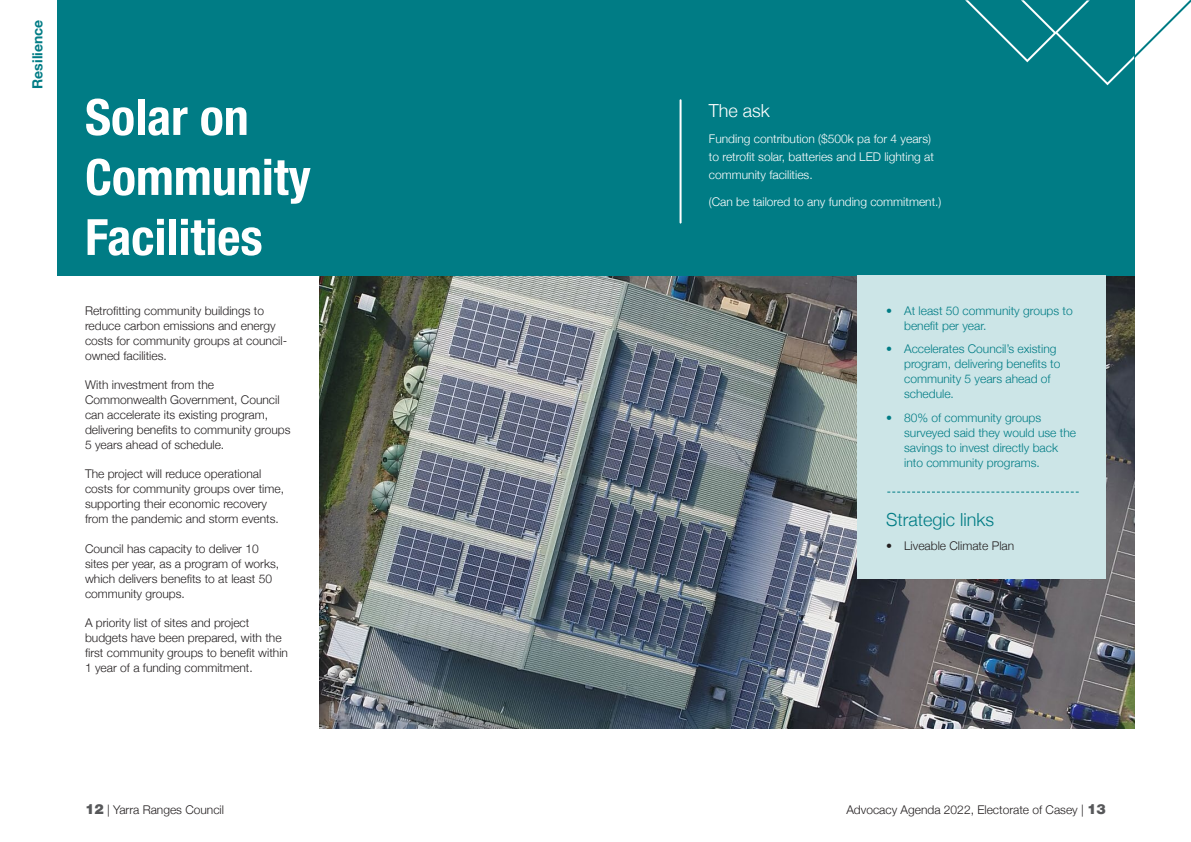
<style>
.page{position:relative;width:1191px;height:842px;background:#fff}
.page>*{position:absolute;margin:0;border:0;box-sizing:border-box;transform-origin:0 0}
.Page_title{font:700 condensed 50px/60px "Helvetica Neue LT Std";color:#fff}
.Content_heading{font:300 18px "Helvetica Neue";color:#007c85}
.Content_heading_whit{font:300 18px "Helvetica Neue";color:#fff}
.Theme_heading{font:700 14px "Helvetica Neue";color:#007c85}
.Body_copy{font:300 12px/15px "Helvetica Neue";color:#231f20}
.t1{font:300 12px/15px "Helvetica Neue";color:#007c85}
.Ask_copy_white{font:300 12px/18px "Helvetica Neue";color:#fff}
.s1{font-weight:900;font-size:14px;color:#57585a}
</style>
<div class="page">
<img style="left:319px;top:275px;width:815px;height:454px">
<div style="left:57px;top:0;width:1077px;height:275px;background:#007c85"></div>
<svg style="left:965px;top:0;width:226px;height:85px"></svg>
<hr style="left:679px;top:100px;width:2px;height:123px;background:#fff">
<div style="left:857px;top:275px;width:249px;height:303px;background:#cce5e7"></div>
<svg style="left:887px;top:492px;width:191px;height:1px"></svg>
<p class="Theme_heading" style="left:29px;top:89px;width:70px;rotate:-90deg">Resilience</p>
<p class="Page_title" style="left:85px;top:86px;width:227px">Solar on<br>Community<br>Facilities</p>
<p class="Body_copy" style="left:85px;top:303px;width:204px">Retrofitting community buildings to reduce carbon emissions and energy costs for community groups at council&shy;owned facilities.</p>
<p class="Body_copy" style="left:85px;top:377px;width:207px">With investment from the Commonwealth Government, Council can accelerate its existing program, delivering benefits to community groups 5 years ahead of schedule.</p>
<p class="Body_copy" style="left:85px;top:466px;width:200px">The project will reduce operational costs for community groups over time, supporting their economic recovery from the pandemic and storm events.</p>
<p class="Body_copy" style="left:85px;top:540px;width:196px">Council has capacity to deliver 10 sites per year, as a program of works, which delivers benefits to at least 50 community groups.</p>
<p class="Body_copy" style="left:85px;top:615px;width:204px">A priority list of sites and project budgets have been prepared, with the first community groups to benefit within 1 year of a funding commitment.</p>
<p class="Content_heading_whit" style="left:709px;top:99px;width:63px">The ask</p>
<p class="Ask_copy_white" style="left:709px;top:130px;width:226px">Funding contribution ($500k pa for 4 years) to retrofit solar, batteries and LED lighting at community facilities.</p>
<p class="Ask_copy_white" style="left:709px;top:192px;width:234px">(Can be tailored to any funding commitment.)</p>
<p class="t1" style="left:904px;top:303px;width:170px;text-indent:-18px">• At least 50 community groups to benefit per year.</p>
<p class="t1" style="left:904px;top:341px;width:158px;text-indent:-18px">• Accelerates Council’s existing program, delivering benefits to community 5 years ahead of schedule.</p>
<p class="t1" style="left:904px;top:410px;width:173px;text-indent:-18px">• 80% of community groups surveyed said they would use the savings to invest directly back into community programs.</p>
<p class="Content_heading" style="left:886px;top:509px;width:110px">Strategic links</p>
<p class="Body_copy" style="left:886px;top:538px;width:130px">• Liveable Climate Plan</p>
<p class="Body_copy" style="left:85px;top:802px;width:140px"><span class="s1">12</span> | Yarra Ranges Council</p>
<p class="Body_copy" style="left:846px;top:802px;width:261px">Advocacy Agenda 2022, Electorate of Casey | <span class="s1">13</span></p>
</div>
